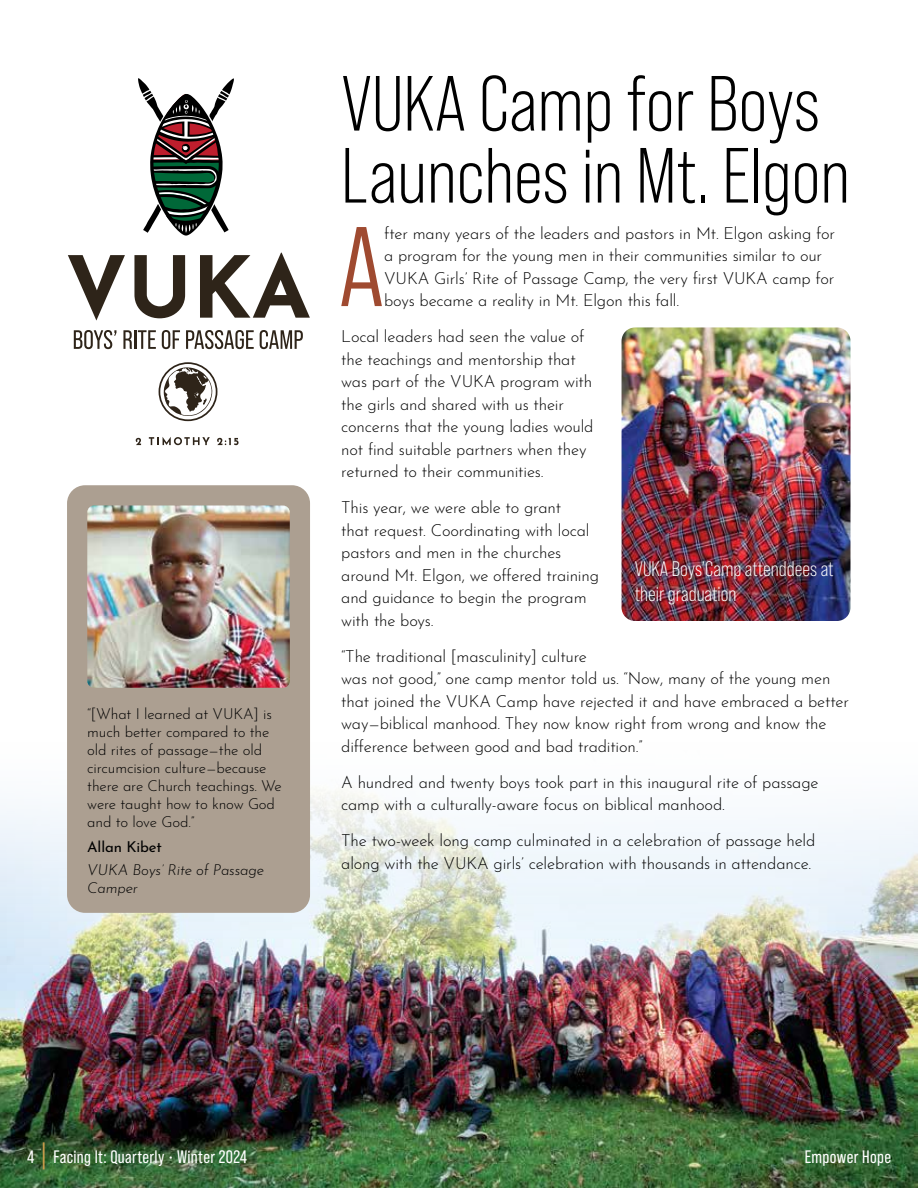
<style>
.page{position:relative;width:918px;height:1188px;background:#fff}
.page>*{position:absolute;margin:0;border:0;box-sizing:border-box;transform-origin:0 0}
.t1{font:112.95px "Bebas Neue Pro Middle";color:#9f4a30}
.t2{font:78px/72px "Bebas Neue Pro";color:#000}
.t3{font:21px/25.2px "Bebas Neue Pro";color:#fff}
.t4{font:18px "Bebas Neue Pro";letter-spacing:.02em;color:#fff}
.t5{font:300 16.5px/22.5px "Josefin Sans";letter-spacing:-.01em;color:#000}
.t6{font:300 15px/18px "Josefin Sans";letter-spacing:-.01em;color:#000}
.t7{font:italic 300 15px/18px "Josefin Sans";letter-spacing:-.01em;color:#000}
.t8{font:15px "Josefin Sans";letter-spacing:-.01em;color:#000}
.s1{font-weight:700;font-size:27px;color:#d19f4c}
</style>
<div class="page">
<img style="left:0;top:787px;width:918px;height:401px">
<svg style="left:68px;top:255px;width:57px;height:66px"></svg>
<svg style="left:134px;top:255px;width:51px;height:63px"></svg>
<svg style="left:200px;top:253px;width:110px;height:65px"></svg>
<svg style="left:74px;top:330px;width:42px;height:19px"></svg>
<svg style="left:123px;top:330px;width:33px;height:19px"></svg>
<svg style="left:162px;top:330px;width:18px;height:19px"></svg>
<svg style="left:186px;top:330px;width:68px;height:19px"></svg>
<svg style="left:260px;top:330px;width:43px;height:19px"></svg>
<svg style="left:136px;top:438px;width:5px;height:7px"></svg>
<svg style="left:149px;top:437px;width:61px;height:8px"></svg>
<svg style="left:217px;top:438px;width:22px;height:7px"></svg>
<svg style="left:164px;top:367px;width:48px;height:49px"></svg>
<div style="left:159px;top:362px;width:58px;height:59px;border:2px solid #2e2419;border-radius:50%"></div>
<svg style="left:138px;top:78px;width:96px;height:158px"></svg>
<div style="left:67px;top:485px;width:243px;height:428px;background:#ac9f91;border-radius:18px"></div>
<img style="left:87px;top:506px;width:203px;height:182px">
<img style="left:622px;top:327px;width:228px;height:294px">
<p class="t6" style="left:87px;top:704px;width:196px">“[What I learned at VUKA] is much better compared to the old rites of passage—the old circumcision culture—because there are Church teachings. We were taught how to know God and to love God.”</p>
<p class="t8" style="left:87px;top:834px;width:76px">Allan Kibet</p>
<p class="t7" style="left:87px;top:859px;width:178px">VUKA Boys’ Rite of Passage<br>Camper</p>
<h2 class="t2" style="left:341px;top:68px;width:510px">VUKA Camp for Boys<br>Launches in Mt. Elgon</h2>
<h1 class="t1" style="left:339px;top:204px;width:47px">A</h1>
<p class="t5" style="left:384px;top:220px;width:453px">fter many years of the leaders and pastors in Mt. Elgon asking for a program for the young men in their communities similar to our VUKA Girls’ Rite of Passage Camp, the very first VUKA camp for boys became a reality in Mt. Elgon this fall.</p>
<p class="t5" style="left:341px;top:324px;width:254px">Local leaders had seen the value of the teachings and mentorship that was part of the VUKA program with the girls and shared with us their concerns that the young ladies would not find suitable partners when they returned to their communities.</p>
<p class="t5" style="left:341px;top:495px;width:259px">This year, we were able to grant<br>that request. Coordinating with local pastors and men in the churches around Mt. Elgon, we offered training and guidance to begin the program with the boys.</p>
<p class="t5" style="left:341px;top:643px;width:509px">“The traditional [masculinity] culture<br>was not good,” one camp mentor told us. “Now, many of the young men that joined the VUKA Camp have rejected it and have embraced a better way—biblical manhood. They now know right from wrong and know the difference between good and bad tradition.”</p>
<p class="t5" style="left:341px;top:769px;width:479px">A hundred and twenty boys took part in this inaugural rite of passage camp with a culturally-aware focus on biblical manhood.</p>
<p class="t5" style="left:341px;top:828px;width:476px">The two-week long camp culminated in a celebration of passage held along with the VUKA girls’ celebration with thousands in attendance.</p>
<p class="t3" style="left:635px;top:556px;width:200px">VUKA Boys’Camp attenddees at their graduation</p>
<p class="t4" style="left:27px;top:1146px;width:222px">4 <span class="s1">|</span> Facing It: Quarterly • Winter 2024</p>
<p class="t4" style="left:805px;top:1146px;width:88px">Empower Hope</p>
</div>
